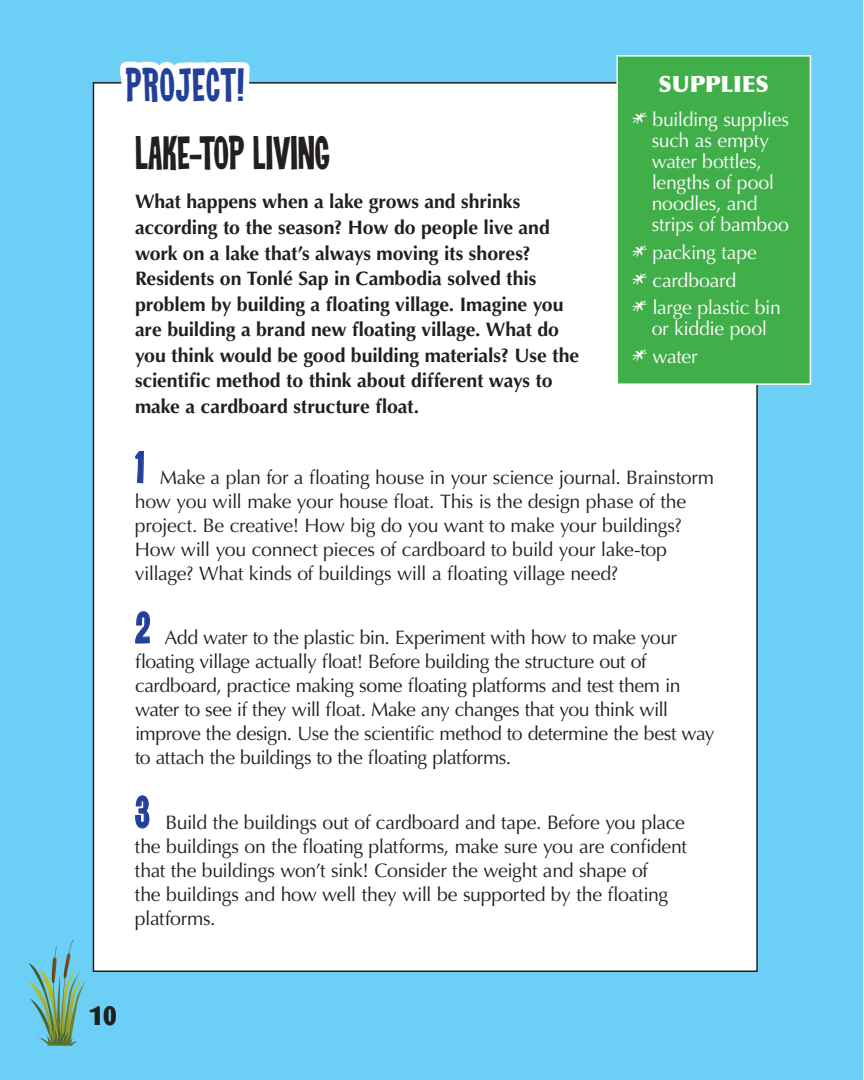
<style>
.page{position:relative;width:864px;height:1080px;background:#fff}
.page>*{position:absolute;margin:0;border:0;box-sizing:border-box;transform-origin:0 0}
.t1{font:48px "Coop Condensed";color:#231f20}
.t2{font:48px "Coop Condensed";letter-spacing:.02em;color:#223f99}
.t3{font:45px "Coop Condensed";color:#223f99}
.t4{font:800 26.25px "Barmeno";color:#231f20}
.t5{font:900 22.5px "Optima";letter-spacing:-.005em;color:#fff}
.t6{font:19.5px/24px "Optima";letter-spacing:-.02em;color:#231f20}
.t7{font:700 19.5px/25.5px "Optima";letter-spacing:-.005em;color:#231f20}
.t8{font:19.5px/21px "Optima";letter-spacing:-.015em;color:#fff}
.s1{font-family:"Handwriting Dakota"}
</style>
<div class="page">
<div style="left:0;top:0;width:863px;height:1080px;background:#6bcff6"></div>
<div style="left:93px;top:83px;width:664px;height:888px;background:#fff"></div>
<div style="left:617px;top:56px;width:193px;height:328px;background:#40ae49"></div>
<div style="left:616px;top:55px;width:195px;height:330px;border:2px solid #fff"></div>
<svg style="left:27px;top:939px;width:58px;height:107px"></svg>
<svg style="left:111px;top:61px;width:145px;height:911px"></svg>
<h1 class="t2" style="left:126px;top:61px;width:120px">PROJECT!</h1>
<p class="t5" style="left:659px;top:70px;width:112px">SUPPLIES</p>
<p class="t8" style="left:652px;top:109px;width:139px;text-indent:-20px"><span class="s1">*</span> building supplies such as empty water bottles, lengths of pool noodles, and strips of bamboo</p>
<p class="t8" style="left:631px;top:239px;width:151px;line-height:27.8px"><span class="s1">*</span> packing tape<br><span class="s1">*</span> cardboard<br><span class="s1">*</span> large plastic bin</p>
<p class="t8" style="left:631px;top:315px;width:137px;line-height:27.8px;text-indent:20px">or kiddie pool <span class="s1">*</span> water</p>
<h1 class="t1" style="left:135px;top:130px;width:196px">LAKE-TOP LIVING</h1>
<p class="t7" style="left:135px;top:189px;width:446px">What happens when a lake grows and shrinks according to the season? How do people live and work on a lake that’s always moving its shores?<br>Residents on Tonlé Sap in Cambodia solved this problem by building a floating village. Imagine you are building a brand new floating village. What do you think would be good building materials? Use the scientific method to think about different ways to make a cardboard structure float.</p>
<h2 class="t3" style="left:135px;top:445px;width:11px">1</h2>
<p class="t6" style="left:135px;top:465px;width:581px;text-indent:25px">Make a plan for a floating house in your science journal. Brainstorm how you will make your house float. This is the design phase of the project. Be creative! How big do you want to make your buildings?<br>How will you connect pieces of cardboard to build your lake-top village? What kinds of buildings will a floating village need?</p>
<h2 class="t3" style="left:135px;top:606px;width:17px">2</h2>
<p class="t6" style="left:135px;top:626px;width:581px;text-indent:30px">Add water to the plastic bin. Experiment with how to make your floating village actually float! Before building the structure out of cardboard, practice making some floating platforms and test them in water to see if they will float. Make any changes that you think will improve the design. Use the scientific method to determine the best way to attach the buildings to the floating platforms.</p>
<h2 class="t3" style="left:135px;top:790px;width:16px">3</h2>
<p class="t6" style="left:135px;top:810px;width:554px;text-indent:30px">Build the buildings out of cardboard and tape. Before you place the buildings on the floating platforms, make sure you are confident that the buildings won’t sink! Consider the weight and shape of<br>the buildings and how well they will be supported by the floating platforms.</p>
<h3 class="t4" style="left:89px;top:999px;width:30px">10</h3>
</div>
